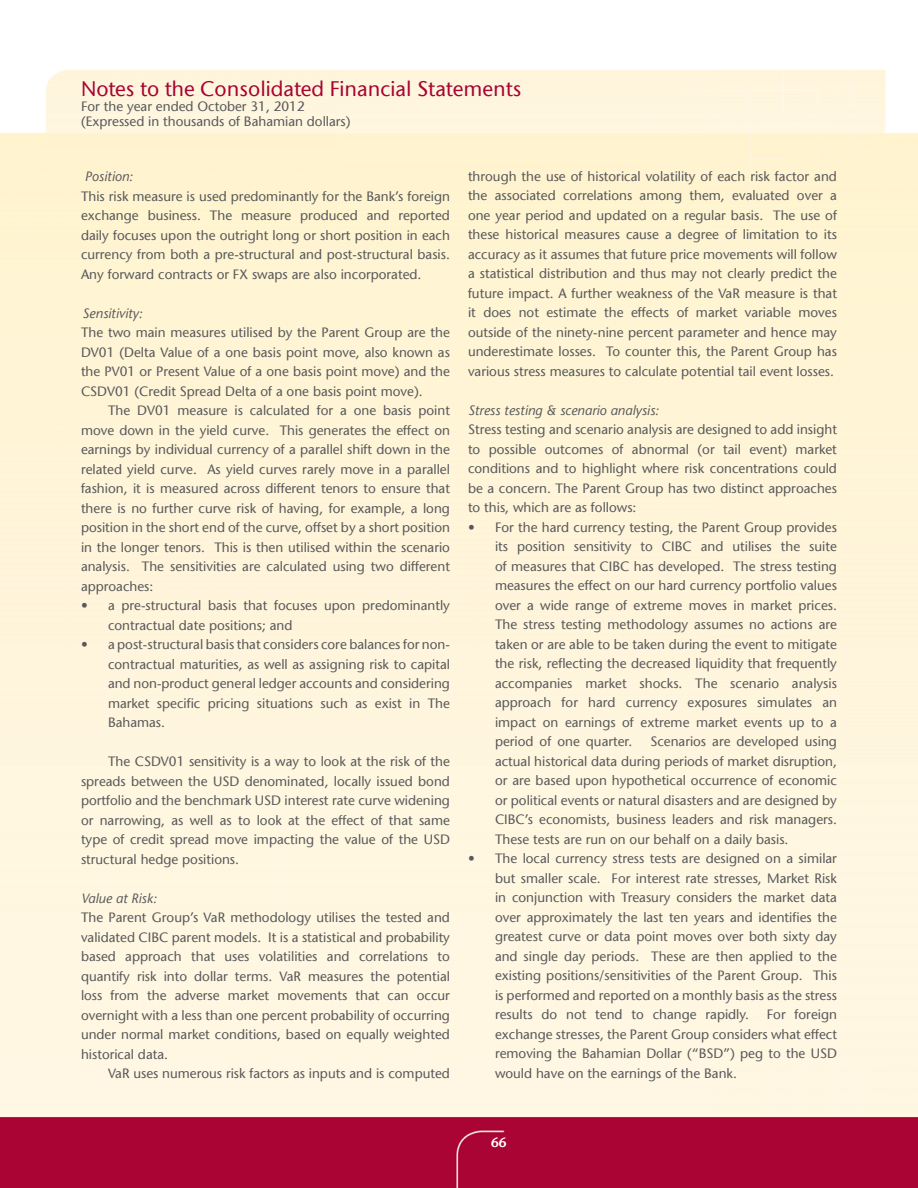
<style>
.page{position:relative;width:918px;height:1188px;background:#fff}
.page>*{position:absolute;margin:0;border:0;box-sizing:border-box;transform-origin:0 0}
.t1{font:500 21px "Stone Sans ITC";color:#a90432}
.t2{font:13.5px/19.5px "Stone Sans LT";color:#58595b;text-align:justify}
.t3{font:italic 13.5px "Stone Sans LT";color:#58595b}
.t4{font:600 13.5px "Stone Sans LT";color:#fff}
</style>
<div class="page">
<img style="left:0;top:69px;width:918px;height:1119px">
<h1 class="t1" style="left:81px;top:76px;width:442px">Notes to the Consolidated Financial Statements</h1>
<p class="t2" style="left:81px;top:99px;width:271px;line-height:15px">For the year ended October 31, 2012 (Expressed in thousands of Bahamian dollars)</p>
<p class="t3" style="left:85px;top:169px;width:50px">Position:</p>
<p class="t2" style="left:81px;top:186px;width:370px">This risk measure is used predominantly for the Bank’s foreign exchange business. The measure produced and reported daily focuses upon the outright long or short position in each currency from both a pre-structural and post-structural basis.<br>Any forward contracts or FX swaps are also incorporated.</p>
<p class="t3" style="left:82px;top:305px;width:62px">Sensitivity:</p>
<p class="t2" style="left:81px;top:323px;width:370px">The two main measures utilised by the Parent Group are the DV01 (Delta Value of a one basis point move, also known as the PV01 or Present Value of a one basis point move) and the CSDV01 (Credit Spread Delta of a one basis point move).</p>
<p class="t2" style="left:81px;top:401px;width:371px;text-indent:27px">The DV01 measure is calculated for a one basis point move down in the yield curve. This generates the effect on earnings by individual currency of a parallel shift down in the related yield curve. As yield curves rarely move in a parallel fashion, it is measured across different tenors to ensure that there is no further curve risk of having, for example, a long position in the short end of the curve, offset by a short position in the longer tenors. This is then utilised within the scenario analysis. The sensitivities are calculated using two different approaches:</p>
<p class="t2" style="left:108px;top:596px;width:344px;text-indent:-27px">• a pre-structural basis that focuses upon predominantly contractual date positions; and</p>
<p class="t2" style="left:108px;top:635px;width:344px;text-indent:-27px">• a post-structural basis that considers core balances for non&shy;contractual maturities, as well as assigning risk to capital and non-product general ledger accounts and considering market specific pricing situations such as exist in The Bahamas.</p>
<p class="t2" style="left:81px;top:752px;width:371px;text-indent:27px">The CSDV01 sensitivity is a way to look at the risk of the spreads between the USD denominated, locally issued bond portfolio and the benchmark USD interest rate curve widening or narrowing, as well as to look at the effect of that same type of credit spread move impacting the value of the USD structural hedge positions.</p>
<p class="t3" style="left:81px;top:890px;width:77px">Value at Risk:</p>
<p class="t2" style="left:81px;top:908px;width:371px">The Parent Group’s VaR methodology utilises the tested and validated CIBC parent models. It is a statistical and probability based approach that uses volatilities and correlations to quantify risk into dollar terms. VaR measures the potential loss from the adverse market movements that can occur overnight with a less than one percent probability of occurring under normal market conditions, based on equally weighted historical data.</p>
<p class="t2" style="left:108px;top:1064px;width:344px">VaR uses numerous risk factors as inputs and is computed</p>
<p class="t2" style="left:468px;top:166px;width:371px">through the use of historical volatility of each risk factor and the associated correlations among them, evaluated over a one year period and updated on a regular basis. The use of these historical measures cause a degree of limitation to its accuracy as it assumes that future price movements will follow a statistical distribution and thus may not clearly predict the future impact. A further weakness of the VaR measure is that it does not estimate the effects of market variable moves outside of the ninety-nine percent parameter and hence may underestimate losses. To counter this, the Parent Group has various stress measures to calculate potential tail event losses.</p>
<p class="t3" style="left:468px;top:402px;width:193px">Stress testing &amp; scenario analysis:</p>
<p class="t2" style="left:468px;top:420px;width:371px">Stress testing and scenario analysis are designed to add insight to possible outcomes of abnormal (or tail event) market conditions and to highlight where risk concentrations could be a concern. The Parent Group has two distinct approaches to this, which are as follows:</p>
<p class="t2" style="left:495px;top:517px;width:344px;text-indent:-27px">• For the hard currency testing, the Parent Group provides its position sensitivity to CIBC and utilises the suite of measures that CIBC has developed. The stress testing measures the effect on our hard currency portfolio values over a wide range of extreme moves in market prices.<br>The stress testing methodology assumes no actions are taken or are able to be taken during the event to mitigate the risk, reflecting the decreased liquidity that frequently accompanies market shocks. The scenario analysis approach for hard currency exposures simulates an impact on earnings of extreme market events up to a period of one quarter.</p>
<p class="t2" style="left:495px;top:732px;width:344px;text-indent:155px">Scenarios are developed using actual historical data during periods of market disruption, or are based upon hypothetical occurrence of economic or political events or natural disasters and are designed by CIBC’s economists, business leaders and risk managers.<br>These tests are run on our behalf on a daily basis.</p>
<p class="t2" style="left:495px;top:849px;width:344px;text-indent:-27px">• The local currency stress tests are designed on a similar but smaller scale. For interest rate stresses, Market Risk in conjunction with Treasury considers the market data over approximately the last ten years and identifies the greatest curve or data point moves over both sixty day and single day periods. These are then applied to the existing positions/sensitivities of the Parent Group. This is performed and reported on a monthly basis as the stress results do not tend to change rapidly.</p>
<p class="t2" style="left:495px;top:1005px;width:344px;text-indent:272px">For foreign exchange stresses, the Parent Group considers what effect removing the Bahamian Dollar (“BSD”) peg to the USD would have on the earnings of the Bank.</p>
<p class="t4" style="left:491px;top:1134px;width:17px">66</p>
</div>
